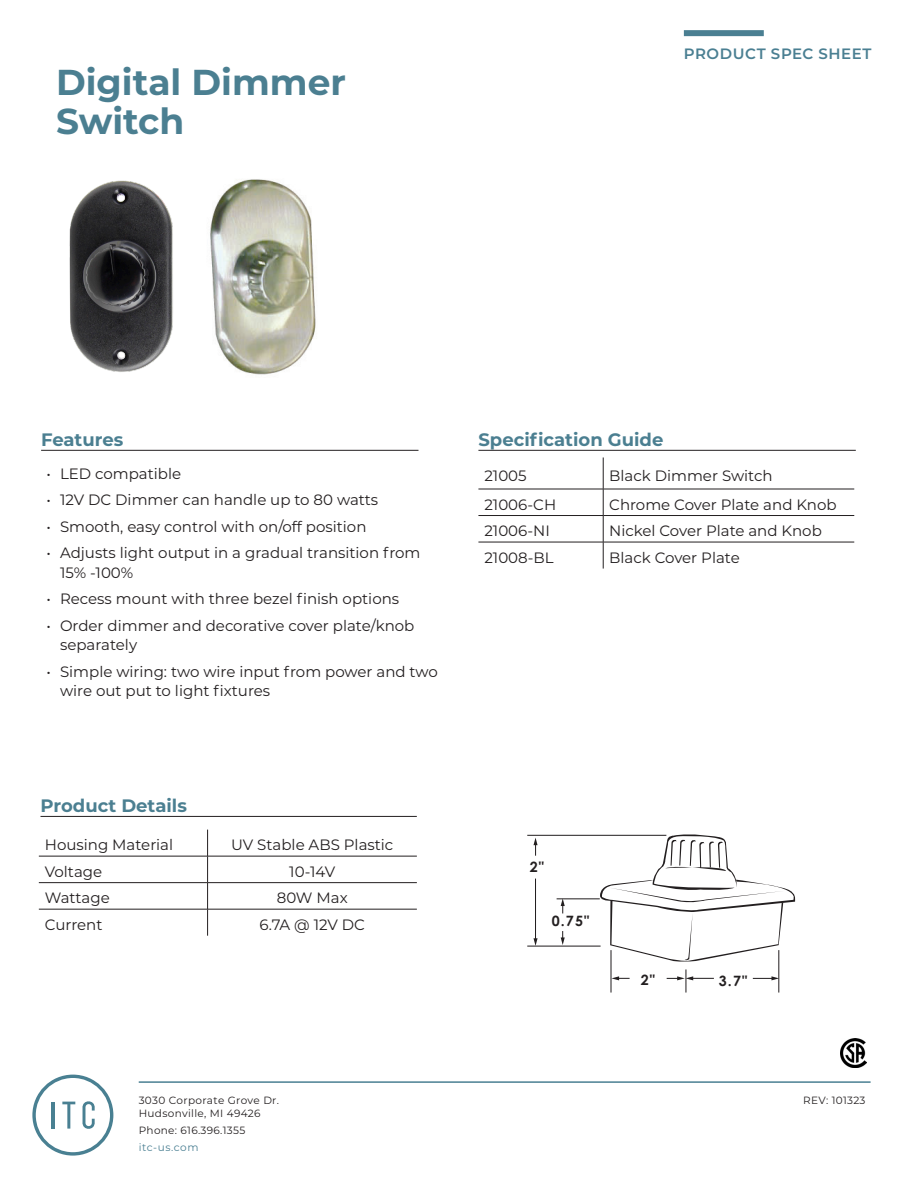
<style>
.page{position:relative;width:918px;height:1188px;background:#fff}
.page>*{position:absolute;margin:0;border:0;box-sizing:border-box;transform-origin:0 0}
.t1{font:700 36px "Montserrat";color:#4b7f91}
.t2{font:700 18px "Montserrat";color:#4b7f91}
.t3{font:15px/19.5px "Montserrat";color:#231f20}
.t4{font:600 15px "Montserrat";letter-spacing:.035em;color:#4a7f92}
.t5{font:700 14.25px "Century Gothic";color:#231f20}
.t6{font:10.5px/13.5px "Montserrat";letter-spacing:.03em;color:#231f20}
.t7{font:10.5px "Montserrat";letter-spacing:.05em;color:#4a7f92}
</style>
<div class="page">
<svg style="left:32px;top:1075px;width:81px;height:81px"></svg>
<hr style="left:139px;top:1081px;width:732px;height:2px;background:#4a7f92">
<div style="left:684px;top:30px;width:80px;height:6px;background:#4a7f92"></div>
<hr style="left:41px;top:450px;width:377px;height:1px;background:#231f20">
<hr style="left:40px;top:816px;width:377px;height:1px;background:#231f20">
<hr style="left:39px;top:856px;width:169px;height:1px;background:#231f20">
<hr style="left:208px;top:856px;width:209px;height:1px;background:#231f20">
<hr style="left:39px;top:882px;width:169px;height:1px;background:#231f20">
<hr style="left:208px;top:882px;width:209px;height:1px;background:#231f20">
<hr style="left:39px;top:909px;width:169px;height:1px;background:#231f20">
<hr style="left:208px;top:909px;width:209px;height:1px;background:#231f20">
<svg style="left:207px;top:830px;width:1px;height:106px"></svg>
<img style="left:840px;top:1038px;width:26px;height:30px">
<hr style="left:603px;top:458px;width:1px;height:31px;background:#231f20">
<hr style="left:478px;top:489px;width:125px;height:1px;background:#231f20">
<hr style="left:603px;top:489px;width:251px;height:1px;background:#231f20">
<hr style="left:478px;top:515px;width:125px;height:1px;background:#231f20">
<hr style="left:603px;top:515px;width:251px;height:1px;background:#231f20">
<hr style="left:478px;top:542px;width:125px;height:1px;background:#231f20">
<hr style="left:603px;top:542px;width:251px;height:1px;background:#231f20">
<svg style="left:603px;top:489px;width:1px;height:80px"></svg>
<hr style="left:527px;top:835px;width:139px;height:1px;background:#231f20">
<hr style="left:557px;top:898px;width:43px;height:1px;background:#231f20">
<hr style="left:527px;top:946px;width:74px;height:1px;background:#231f20">
<hr style="left:610px;top:950px;width:2px;height:43px;background:#231f20">
<hr style="left:778px;top:950px;width:1px;height:43px;background:#231f20">
<svg style="left:753px;top:976px;width:26px;height:4px"></svg>
<svg style="left:667px;top:969px;width:47px;height:24px"></svg>
<svg style="left:612px;top:976px;width:18px;height:4px"></svg>
<hr style="left:535px;top:879px;width:1px;height:61px;background:#231f20">
<svg style="left:534px;top:938px;width:4px;height:8px"></svg>
<svg style="left:534px;top:838px;width:4px;height:18px"></svg>
<svg style="left:561px;top:898px;width:4px;height:15px"></svg>
<svg style="left:561px;top:931px;width:4px;height:14px"></svg>
<svg style="left:600px;top:834px;width:195px;height:128px"></svg>
<img style="left:69px;top:180px;width:104px;height:192px">
<img style="left:210px;top:179px;width:106px;height:196px">
<hr style="left:478px;top:450px;width:378px;height:1px;background:#231f20">
<p class="t1" style="left:56px;top:56px;width:292px">Digital Dimmer</p>
<p class="t1" style="left:56px;top:95px;width:130px">Switch</p>
<p class="t4" style="left:684px;top:43px;width:189px">PRODUCT SPEC SHEET</p>
<p class="t2" style="left:41px;top:426px;width:84px">Features</p>
<p class="t3" style="left:46px;top:463px;width:136px">• LED compatible</p>
<p class="t3" style="left:46px;top:490px;width:333px">• 12V DC Dimmer can handle up to 80 watts</p>
<p class="t3" style="left:46px;top:516px;width:322px">• Smooth, easy control with on/off position</p>
<p class="t3" style="left:60px;top:543px;width:362px;text-indent:-14px">• Adjusts light output in a gradual transition from<br>15% -100%</p>
<p class="t3" style="left:46px;top:589px;width:354px">• Recess mount with three bezel finish options</p>
<p class="t3" style="left:60px;top:615px;width:356px;text-indent:-14px">• Order dimmer and decorative cover plate/knob separately</p>
<p class="t3" style="left:60px;top:661px;width:379px;text-indent:-14px">• Simple wiring: two wire input from power and two wire out put to light fixtures</p>
<p class="t2" style="left:40px;top:793px;width:148px">Product Details</p>
<p class="t3" style="left:45px;top:835px;width:130px">Housing Material</p>
<p class="t3" style="left:231px;top:835px;width:164px">UV Stable ABS Plastic</p>
<p class="t3" style="left:45px;top:861px;width:59px">Voltage</p>
<p class="t3" style="left:289px;top:861px;width:47px">10-14V</p>
<p class="t3" style="left:45px;top:888px;width:66px">Wattage</p>
<p class="t3" style="left:277px;top:888px;width:72px">80W Max</p>
<p class="t3" style="left:45px;top:914px;width:59px">Current</p>
<p class="t3" style="left:259px;top:914px;width:107px">6.7A @ 12V DC</p>
<p class="t2" style="left:478px;top:426px;width:186px">Specification Guide</p>
<p class="t3" style="left:484px;top:465px;width:44px">21005</p>
<p class="t3" style="left:609px;top:465px;width:165px">Black Dimmer Switch</p>
<p class="t3" style="left:484px;top:494px;width:73px">21006-CH</p>
<p class="t3" style="left:609px;top:494px;width:229px">Chrome Cover Plate and Knob</p>
<p class="t3" style="left:484px;top:520px;width:67px">21006-NI</p>
<p class="t3" style="left:609px;top:520px;width:214px">Nickel Cover Plate and Knob</p>
<p class="t3" style="left:484px;top:547px;width:71px">21008-BL</p>
<p class="t3" style="left:609px;top:547px;width:132px">Black Cover Plate</p>
<p class="t5" style="left:530px;top:856px;width:16px">2"</p>
<p class="t5" style="left:552px;top:910px;width:39px">0.75"</p>
<p class="t5" style="left:641px;top:969px;width:16px">2"</p>
<p class="t5" style="left:719px;top:970px;width:30px">3.7"</p>
<p class="t6" style="left:139px;top:1093px;width:142px">3030 Corporate Grove Dr.<br>Hudsonville, MI 49426</p>
<p class="t6" style="left:139px;top:1123px;width:108px">Phone: 616.396.1355</p>
<p class="t7" style="left:139px;top:1140px;width:61px">itc-us.com</p>
<p class="t6" style="left:803px;top:1093px;width:64px">REV: 101323</p>
</div>
